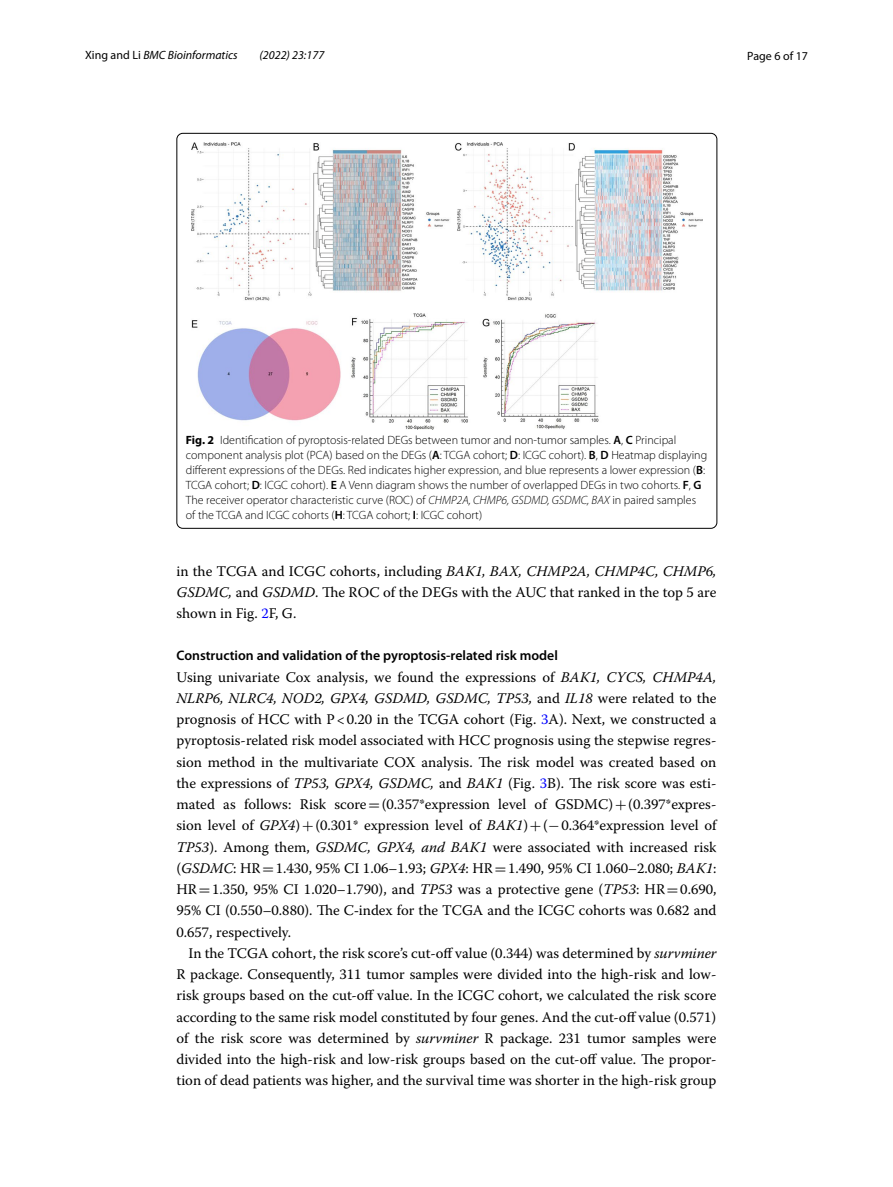
<style>
.page{position:relative;width:893px;height:1187px;background:#fff}
.page>*{position:absolute;margin:0;border:0;box-sizing:border-box;transform-origin:0 0}
.t1{font:14.7px/21.3px "Warnock Pro";color:#000;text-align:justify}
.t2{font:600 13.8px "Myriad Pro";color:#000}
.t3{font:300 12px/15px "Myriad Pro";color:#000}
.t4{font:italic 12px "Myriad Pro";color:#000}
.t5{font:12px "Myriad Pro";color:#000}
.s1{font-style:normal}
.s2{font-weight:700}
.s3{font-weight:600}
.s4{font-style:italic}
.s5{color:#00f}
.s6{font-family:"MTSY"}
.s7{font-family:"STIX Math"}
</style>
<div class="page">
<img style="left:192px;top:142px;width:510px;height:287px">
<p class="t4" style="left:85px;top:48px;width:154px"><span class="s1">Xing and Li</span> BMC Bioinformatics</p>
<p class="t4" style="left:260px;top:48px;width:66px">(2022) 23:177</p>
<p class="t5" style="left:747px;top:48px;width:62px">Page 6 of 17</p>
<p class="t3" style="left:186px;top:433px;width:523px"><span class="s2">Fig. 2</span> Identification of pyroptosis-related DEGs between tumor and non-tumor samples. <span class="s3">A</span>, <span class="s3">C</span> Principal component analysis plot (PCA) based on the DEGs (<span class="s3">A</span>: TCGA cohort; <span class="s3">D</span>: ICGC cohort). <span class="s3">B</span>, <span class="s3">D</span> Heatmap displaying different expressions of the DEGs. Red indicates higher expression, and blue represents a lower expression (<span class="s3">B</span>:<br>TCGA cohort; <span class="s3">D</span>: ICGC cohort). <span class="s3">E</span> A Venn diagram shows the number of overlapped DEGs in two cohorts. <span class="s3">F</span>, <span class="s3">G </span>The receiver operator characteristic curve (ROC) of <span class="s4">CHMP2A, CHMP6, GSDMD, GSDMC, BAX</span> in paired samples of the TCGA and ICGC cohorts (<span class="s3">H</span>: TCGA cohort; <span class="s3">I</span>: ICGC cohort)</p>
<p class="t1" style="left:176px;top:559px;width:541px">in the TCGA and ICGC cohorts, including <span class="s4">BAK1, BAX, CHMP2A, CHMP4C, CHMP6, GSDMC,</span> and <span class="s4">GSDMD</span>. The ROC of the DEGs with the AUC that ranked in the top 5 are shown in Fig. <span class="s5">2</span>F, G.</p>
<p class="t2" style="left:176px;top:647px;width:383px">Construction and validation of the pyroptosis‑related risk model</p>
<p class="t1" style="left:176px;top:666px;width:542px">Using univariate Cox analysis, we found the expressions of <span class="s4">BAK1, CYCS, CHMP4A, NLRP6, NLRC4, NOD2, GPX4, GSDMD, GSDMC, TP53,</span> and <span class="s4">IL18</span> were related to the prognosis of HCC with P&lt;0.20 in the TCGA cohort (Fig. <span class="s5">3</span>A). Next, we constructed a pyroptosis-related risk model associated with HCC prognosis using the stepwise regres&shy;sion method in the multivariate COX analysis. The risk model was created based on the expressions of <span class="s4">TP53, GPX4, GSDMC,</span> and <span class="s4">BAK1</span> (Fig. <span class="s5">3</span>B). The risk score was esti&shy;mated as follows: Risk score<span class="s6">=</span>(0.357*expression level of GSDMC)<span class="s6">+</span>(0.397*expres&shy;sion level of <span class="s4">GPX4</span>)<span class="s6">+</span>(0.301* expression level of <span class="s4">BAK1</span>)<span class="s6">+</span>(<span class="s6">−</span>0.364*expression level of <span class="s4">TP53</span>). Among them, <span class="s4">GSDMC, GPX4, and BAK1</span> were associated with increased risk (<span class="s4">GSDMC</span>: HR<span class="s6">=</span>1.430, 95% CI 1.06–1.93; <span class="s4">GPX4</span>: HR<span class="s6">=</span>1.490, 95% CI 1.060–2.080; <span class="s4">BAK1</span>:<br>HR<span class="s6">=</span>1.350, 95% CI 1.020–1.790), and <span class="s4">TP53</span> was a protective gene (<span class="s4">TP53</span>: HR<span class="s6">=</span>0.690, 95% CI (0.550–0.880). The C<span class="s7">‐</span>index for the TCGA and the ICGC cohorts was 0.682 and 0.657, respectively.</p>
<p class="t1" style="left:176px;top:942px;width:542px;text-indent:12px">In the TCGA cohort, the risk score’s cut-off value (0.344) was determined by <span class="s4">survminer </span>R package. Consequently, 311 tumor samples were divided into the high-risk and low&shy;risk groups based on the cut-off value. In the ICGC cohort, we calculated the risk score according to the same risk model constituted by four genes. And the cut-off value (0.571) of the risk score was determined by <span class="s4">survminer</span> R package. 231 tumor samples were divided into the high-risk and low-risk groups based on the cut-off value. The propor&shy;tion of dead patients was higher, and the survival time was shorter in the high-risk group</p>
</div>
